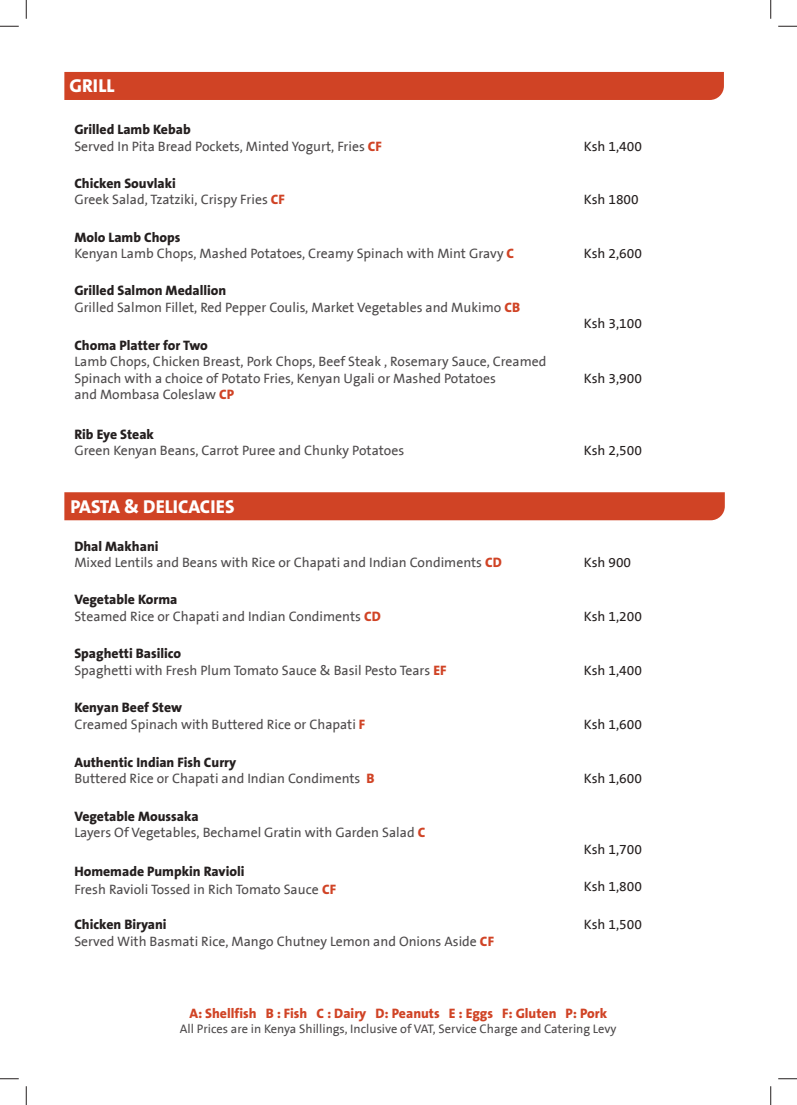
<style>
.page{position:relative;width:797px;height:1105px;background:#fff}
.page>*{position:absolute;margin:0;border:0;box-sizing:border-box;transform-origin:0 0}
.t1{font:800 18.75px "The Sans B8";color:#fff}
.t2{font:13.75px/16.5px "The Sans B5 Plain";color:#4e4b4c}
.t3{font:800 13.75px "The Sans B8";color:#241f1f}
.t4{font:13.75px "The Sans B5 Plain";color:#241f1f}
.t5{font:800 13.75px "The Sans B8";color:#d04325}
.t6{font:12.5px "The Sans B5 Plain";color:#4e4b4c}
.s1{font-family:"The Sans B8";font-weight:800;color:#d04325}
</style>
<div class="page">
<div style="left:64px;top:492px;width:660px;height:28px;background:#d04325"></div>
<div style="left:64px;top:72px;width:660px;height:28px;background:#d04325"></div>
<svg style="left:0;top:25px;width:19px;height:2px"></svg>
<svg style="left:778px;top:25px;width:19px;height:2px"></svg>
<svg style="left:0;top:1078px;width:19px;height:1px"></svg>
<svg style="left:778px;top:1078px;width:19px;height:1px"></svg>
<svg style="left:25px;top:0;width:2px;height:19px"></svg>
<svg style="left:25px;top:1086px;width:2px;height:19px"></svg>
<svg style="left:770px;top:0;width:1px;height:19px"></svg>
<svg style="left:770px;top:1086px;width:1px;height:19px"></svg>
<h1 class="t1" style="left:69px;top:76px;width:47px">GRILL</h1>
<p class="t3" style="left:74px;top:122px;width:118px">Grilled Lamb Kebab</p>
<p class="t2" style="left:74px;top:138px;width:309px">Served In Pita Bread Pockets, Minted Yogurt, Fries <span class="s1">CF</span></p>
<p class="t4" style="left:583px;top:139px;width:60px">Ksh 1,400</p>
<p class="t3" style="left:74px;top:176px;width:103px">Chicken Souvlaki</p>
<p class="t2" style="left:74px;top:192px;width:212px">Greek Salad, Tzatziki, Crispy Fries <span class="s1">CF</span></p>
<p class="t4" style="left:583px;top:192px;width:57px">Ksh 1800</p>
<p class="t3" style="left:74px;top:230px;width:108px">Molo Lamb Chops</p>
<p class="t2" style="left:74px;top:246px;width:441px">Kenyan Lamb Chops, Mashed Potatoes, Creamy Spinach with Mint Gravy <span class="s1">C</span></p>
<p class="t4" style="left:583px;top:246px;width:60px">Ksh 2,600</p>
<p class="t3" style="left:74px;top:283px;width:153px">Grilled Salmon Medallion</p>
<p class="t2" style="left:74px;top:299px;width:447px">Grilled Salmon Fillet, Red Pepper Coulis, Market Vegetables and Mukimo <span class="s1">CB</span></p>
<p class="t4" style="left:583px;top:317px;width:60px">Ksh 3,100</p>
<p class="t3" style="left:74px;top:338px;width:135px">Choma Platter for Two</p>
<p class="t2" style="left:74px;top:354px;width:473px">Lamb Chops, Chicken Breast, Pork Chops, Beef Steak , Rosemary Sauce, Creamed<br>Spinach with a choice of Potato Fries, Kenyan Ugali or Mashed Potatoes<br>and Mombasa Coleslaw <span class="s1">CP</span></p>
<p class="t4" style="left:583px;top:371px;width:60px">Ksh 3,900</p>
<p class="t3" style="left:74px;top:427px;width:81px">Rib Eye Steak</p>
<p class="t2" style="left:74px;top:443px;width:331px">Green Kenyan Beans, Carrot Puree and Chunky Potatoes</p>
<p class="t4" style="left:583px;top:443px;width:60px">Ksh 2,500</p>
<h1 class="t1" style="left:70px;top:497px;width:166px">PASTA &amp; DELICACIES</h1>
<p class="t3" style="left:74px;top:539px;width:86px">Dhal Makhani</p>
<p class="t2" style="left:74px;top:555px;width:429px">Mixed Lentils and Beans with Rice or Chapati and Indian Condiments <span class="s1">CD</span></p>
<p class="t4" style="left:583px;top:555px;width:49px">Ksh 900</p>
<p class="t3" style="left:74px;top:592px;width:105px">Vegetable Korma</p>
<p class="t2" style="left:74px;top:608px;width:308px">Steamed Rice or Chapati and Indian Condiments <span class="s1">CD</span></p>
<p class="t4" style="left:583px;top:609px;width:60px">Ksh 1,200</p>
<p class="t3" style="left:74px;top:646px;width:108px">Spaghetti Basilico</p>
<p class="t2" style="left:74px;top:662px;width:373px">Spaghetti with Fresh Plum Tomato Sauce &amp; Basil Pesto Tears <span class="s1">EF</span></p>
<p class="t4" style="left:583px;top:663px;width:60px">Ksh 1,400</p>
<p class="t3" style="left:74px;top:700px;width:109px">Kenyan Beef Stew</p>
<p class="t2" style="left:74px;top:716px;width:292px">Creamed Spinach with Buttered Rice or Chapati <span class="s1">F</span></p>
<p class="t4" style="left:583px;top:717px;width:60px">Ksh 1,600</p>
<p class="t3" style="left:74px;top:755px;width:163px">Authentic Indian Fish Curry</p>
<p class="t2" style="left:74px;top:771px;width:301px">Buttered Rice or Chapati and Indian Condiments <span class="s1">B</span></p>
<p class="t4" style="left:583px;top:771px;width:60px">Ksh 1,600</p>
<p class="t3" style="left:74px;top:809px;width:126px">Vegetable Moussaka</p>
<p class="t2" style="left:74px;top:825px;width:352px">Layers Of Vegetables, Bechamel Gratin with Garden Salad <span class="s1">C</span></p>
<p class="t4" style="left:583px;top:842px;width:60px">Ksh 1,700</p>
<p class="t3" style="left:74px;top:864px;width:172px">Homemade Pumpkin Ravioli</p>
<p class="t2" style="left:74px;top:881px;width:263px">Fresh Ravioli Tossed in Rich Tomato Sauce <span class="s1">CF</span></p>
<p class="t4" style="left:583px;top:880px;width:60px">Ksh 1,800</p>
<p class="t3" style="left:74px;top:917px;width:94px">Chicken Biryani</p>
<p class="t2" style="left:74px;top:933px;width:421px">Served With Basmati Rice, Mango Chutney Lemon and Onions Aside <span class="s1">CF</span></p>
<p class="t4" style="left:583px;top:917px;width:60px">Ksh 1,500</p>
<p class="t5" style="left:189px;top:1006px;width:419px">A: Shellfish B : Fish C : Dairy D: Peanuts E : Eggs F: Gluten P: Pork</p>
<p class="t6" style="left:180px;top:1022px;width:438px">All Prices are in Kenya Shillings, Inclusive of VAT, Service Charge and Catering Levy</p>
</div>
